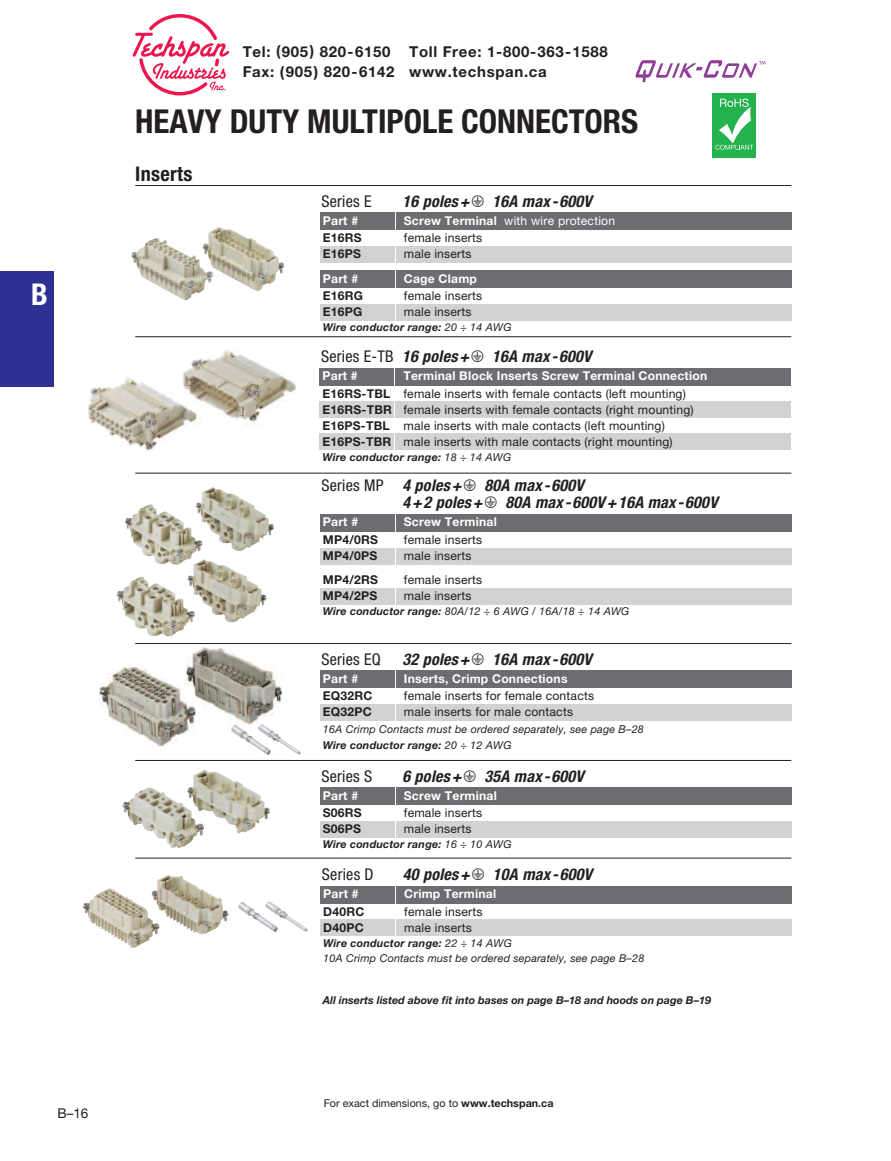
<style>
.page{position:relative;width:891px;height:1161px;background:#fff}
.page>*{position:absolute;margin:0;border:0;box-sizing:border-box;transform-origin:0 0}
.t1{font:700 condensed 33px "Helvetica Neue LT Pro";color:#231f20}
.t2{font:700 condensed 30px "Helvetica Neue LT Pro";color:#fff}
.t3{font:700 condensed 20.25px "Helvetica Neue LT Pro";letter-spacing:.015em;color:#231f20}
.t4{font:italic 700 condensed 16.2px/17.5px "Helvetica Neue LT Pro";letter-spacing:.015em;color:#231f20}
.t5{font:condensed 16.2px "Helvetica Neue LT Pro";letter-spacing:.015em;color:#231f20}
.t6{font:700 15px/20.2px "Helvetica Neue LT Pro";letter-spacing:.045em;color:#231f20}
.t7{font:13.5px "Helvetica Neue LT Pro";color:#231f20}
.t8{font:12.15px/16.2px "Helvetica Neue LT Pro";letter-spacing:.015em;color:#231f20}
.t9{font:700 12.15px "Helvetica Neue LT Pro";letter-spacing:.015em;color:#fff}
.t10{font:700 12.15px "Helvetica Neue LT Pro";letter-spacing:.015em;color:#231f20}
.t11{font:12.15px "Helvetica Neue LT Pro";letter-spacing:.015em;color:#fff}
.t12{font:italic 10.8px/16.2px "Helvetica Neue LT Pro";letter-spacing:.015em;color:#231f20}
.t13{font:italic 700 10.8px "Helvetica Neue LT Pro";letter-spacing:.015em;color:#231f20}
.t14{font:10.8px "Helvetica Neue LT Pro";color:#231f20}
.s1{font-family:"Ilme Simboli";font-weight:400;font-style:normal;font-stretch:normal}
.s2{font-weight:700}
.s3{font-weight:400}
.s4{font-weight:400;font-style:normal}
.s5{font-weight:700;color:#fff}
</style>
<div class="page">
<div style="left:713px;top:93px;width:43px;height:65px;background:#23b24b"></div>
<svg style="left:715px;top:99px;width:38px;height:51px"></svg>
<svg style="left:133px;top:14px;width:96px;height:81px"></svg>
<svg style="left:636px;top:60px;width:129px;height:22px"></svg>
<div style="left:0;top:271px;width:54px;height:116px;background:#2e3092"></div>
<div style="left:396px;top:213px;width:395px;height:17px;background:#6c6d70"></div>
<div style="left:320px;top:213px;width:74px;height:17px;background:#6c6d70"></div>
<div style="left:396px;top:246px;width:395px;height:16px;background:#d1d2d4"></div>
<div style="left:320px;top:246px;width:74px;height:16px;background:#d1d2d4"></div>
<div style="left:396px;top:271px;width:395px;height:17px;background:#6c6d70"></div>
<div style="left:320px;top:271px;width:74px;height:17px;background:#6c6d70"></div>
<div style="left:396px;top:304px;width:395px;height:17px;background:#d1d2d4"></div>
<div style="left:320px;top:304px;width:74px;height:17px;background:#d1d2d4"></div>
<img style="left:131px;top:227px;width:137px;height:73px">
<div style="left:396px;top:787px;width:395px;height:18px;background:#6c6d70"></div>
<div style="left:320px;top:787px;width:74px;height:18px;background:#6c6d70"></div>
<div style="left:396px;top:821px;width:395px;height:16px;background:#d1d2d4"></div>
<div style="left:320px;top:821px;width:74px;height:16px;background:#d1d2d4"></div>
<img style="left:123px;top:787px;width:142px;height:61px">
<div style="left:396px;top:514px;width:395px;height:18px;background:#6c6d70"></div>
<div style="left:320px;top:514px;width:74px;height:18px;background:#6c6d70"></div>
<div style="left:396px;top:548px;width:395px;height:16px;background:#d1d2d4"></div>
<div style="left:320px;top:548px;width:74px;height:16px;background:#d1d2d4"></div>
<div style="left:396px;top:588px;width:395px;height:17px;background:#d1d2d4"></div>
<div style="left:320px;top:588px;width:74px;height:17px;background:#d1d2d4"></div>
<img style="left:125px;top:504px;width:124px;height:61px">
<img style="left:117px;top:577px;width:128px;height:59px">
<hr style="left:135px;top:336px;width:656px;height:1px;background:#231f20">
<hr style="left:135px;top:473px;width:656px;height:1px;background:#231f20">
<hr style="left:135px;top:760px;width:656px;height:1px;background:#231f20">
<div style="left:396px;top:671px;width:395px;height:17px;background:#6c6d70"></div>
<div style="left:320px;top:671px;width:74px;height:17px;background:#6c6d70"></div>
<div style="left:396px;top:704px;width:395px;height:16px;background:#d1d2d4"></div>
<div style="left:320px;top:704px;width:74px;height:16px;background:#d1d2d4"></div>
<img style="left:100px;top:647px;width:182px;height:99px">
<hr style="left:135px;top:643px;width:656px;height:1px;background:#231f20">
<hr style="left:135px;top:858px;width:656px;height:1px;background:#231f20">
<hr style="left:135px;top:185px;width:656px;height:1px;background:#231f20">
<img style="left:88px;top:350px;width:208px;height:100px">
<div style="left:395px;top:368px;width:396px;height:18px;background:#6c6d70"></div>
<div style="left:320px;top:368px;width:74px;height:18px;background:#6c6d70"></div>
<div style="left:395px;top:402px;width:396px;height:16px;background:#d1d2d4"></div>
<div style="left:320px;top:402px;width:74px;height:16px;background:#d1d2d4"></div>
<div style="left:395px;top:433px;width:396px;height:17px;background:#d1d2d4"></div>
<div style="left:320px;top:433px;width:74px;height:17px;background:#d1d2d4"></div>
<div style="left:396px;top:886px;width:396px;height:18px;background:#6c6d70"></div>
<div style="left:321px;top:886px;width:74px;height:18px;background:#6c6d70"></div>
<div style="left:396px;top:920px;width:396px;height:16px;background:#d1d2d4"></div>
<div style="left:321px;top:920px;width:74px;height:16px;background:#d1d2d4"></div>
<img style="left:83px;top:875px;width:139px;height:73px">
<img style="left:238px;top:901px;width:70px;height:31px">
<img style="left:231px;top:724px;width:70px;height:31px">
<h2 class="t2" style="left:31px;top:283px;width:18px">B</h2>
<p class="t7" style="left:57px;top:1109px;width:33px">B–16</p>
<p class="t6" style="left:243px;top:43px;width:367px">Tel: (905) 820-6150 Toll Free: 1-800-363-1588<br>Fax: (905) 820-6142 www.techspan.ca</p>
<h1 class="t1" style="left:135px;top:110px;width:505px">HEAVY DUTY MULTIPOLE CONNECTORS</h1>
<h3 class="t3" style="left:135px;top:167px;width:59px">Inserts</h3>
<h3 class="t5" style="left:322px;top:195px;width:52px">Series E</h3>
<h3 class="t4" style="left:403px;top:193px;width:191px">16 poles+<span class="s1">M</span> 16A max-600V</h3>
<p class="t9" style="left:323px;top:216px;width:37px">Part #</p>
<p class="t11" style="left:404px;top:216px;width:213px"><span class="s2">Screw Terminal</span> with wire protection</p>
<p class="t10" style="left:323px;top:233px;width:40px">E16RS</p>
<p class="t8" style="left:404px;top:231px;width:80px">female inserts</p>
<p class="t10" style="left:323px;top:250px;width:40px">E16PS</p>
<p class="t8" style="left:404px;top:247px;width:69px">male inserts</p>
<p class="t9" style="left:323px;top:274px;width:37px">Part #</p>
<p class="t9" style="left:404px;top:274px;width:75px">Cage Clamp</p>
<p class="t10" style="left:323px;top:292px;width:42px">E16RG</p>
<p class="t8" style="left:404px;top:289px;width:80px">female inserts</p>
<p class="t10" style="left:323px;top:308px;width:41px">E16PG</p>
<p class="t8" style="left:404px;top:305px;width:69px">male inserts</p>
<p class="t13" style="left:323px;top:324px;width:190px">Wire conductor range: <span class="s3">20 ÷ 14 AWG</span></p>
<h3 class="t4" style="left:321px;top:349px;width:272px"><span class="s4">Series E-TB</span> 16 poles+<span class="s1">M</span> 16A max-600V</h3>
<p class="t9" style="left:323px;top:371px;width:37px">Part #</p>
<p class="t8" style="left:323px;top:368px;width:386px;line-height:17.5px;text-indent:81px"><span class="s5">Terminal Block Inserts Screw Terminal Connection<br></span><span class="s2">E16RS-TBL</span> female inserts with female contacts (left mounting)</p>
<p class="t8" style="left:323px;top:403px;width:373px"><span class="s2">E16RS-TBR</span> female inserts with female contacts (right mounting)<br><span class="s2">E16PS-TBL</span> male inserts with male contacts (left mounting)<br><span class="s2">E16PS-TBR</span> male inserts with male contacts (right mounting)</p>
<p class="t13" style="left:323px;top:454px;width:190px">Wire conductor range: <span class="s3">18 ÷ 14 AWG</span></p>
<h3 class="t4" style="left:403px;top:478px;width:317px;text-indent:-81px"><span class="s4">Series MP</span> 4 poles+<span class="s1">M</span> 80A max-600V<br>4+2 poles+<span class="s1">M</span> 80A max-600V+16A max-600V</h3>
<p class="t9" style="left:323px;top:518px;width:37px">Part #</p>
<p class="t9" style="left:404px;top:518px;width:95px">Screw Terminal</p>
<p class="t10" style="left:323px;top:535px;width:57px">MP4/0RS</p>
<p class="t8" style="left:404px;top:533px;width:80px">female inserts</p>
<p class="t10" style="left:323px;top:551px;width:56px">MP4/0PS</p>
<p class="t8" style="left:404px;top:549px;width:69px">male inserts</p>
<p class="t10" style="left:323px;top:576px;width:57px">MP4/2RS</p>
<p class="t8" style="left:404px;top:573px;width:80px">female inserts</p>
<p class="t10" style="left:323px;top:592px;width:56px">MP4/2PS</p>
<p class="t8" style="left:404px;top:589px;width:69px">male inserts</p>
<p class="t12" style="left:323px;top:605px;width:308px"><span class="s2">Wire conductor range:</span> 80A/12 ÷ 6 AWG / 16A/18 ÷ 14 AWG</p>
<h3 class="t5" style="left:322px;top:653px;width:61px">Series EQ</h3>
<h3 class="t4" style="left:403px;top:651px;width:191px">32 poles+<span class="s1">M</span> 16A max-600V</h3>
<p class="t9" style="left:323px;top:674px;width:37px">Part #</p>
<p class="t9" style="left:404px;top:674px;width:165px">Inserts, Crimp Connections</p>
<p class="t10" style="left:323px;top:691px;width:51px">EQ32RC</p>
<p class="t8" style="left:404px;top:689px;width:192px">female inserts for female contacts</p>
<p class="t10" style="left:323px;top:708px;width:50px">EQ32PC</p>
<p class="t8" style="left:404px;top:705px;width:171px">male inserts for male contacts</p>
<p class="t12" style="left:323px;top:722px;width:323px">16A Crimp Contacts must be ordered separately, see page B–28<br><span class="s2">Wire conductor range:</span> 20 ÷ 12 AWG</p>
<h3 class="t5" style="left:322px;top:770px;width:52px">Series S</h3>
<h3 class="t4" style="left:403px;top:768px;width:183px">6 poles+<span class="s1">M</span> 35A max-600V</h3>
<p class="t9" style="left:323px;top:791px;width:37px">Part #</p>
<p class="t9" style="left:404px;top:791px;width:95px">Screw Terminal</p>
<p class="t10" style="left:323px;top:808px;width:40px">S06RS</p>
<p class="t8" style="left:404px;top:806px;width:80px">female inserts</p>
<p class="t10" style="left:323px;top:825px;width:40px">S06PS</p>
<p class="t8" style="left:404px;top:822px;width:69px">male inserts</p>
<p class="t13" style="left:323px;top:841px;width:190px">Wire conductor range: <span class="s3">16 ÷ 10 AWG</span></p>
<h3 class="t5" style="left:322px;top:868px;width:53px">Series D</h3>
<h3 class="t4" style="left:403px;top:867px;width:191px">40 poles+<span class="s1">M</span> 10A max-600V</h3>
<p class="t9" style="left:323px;top:889px;width:37px">Part #</p>
<p class="t9" style="left:404px;top:889px;width:93px">Crimp Terminal</p>
<p class="t10" style="left:323px;top:907px;width:43px">D40RC</p>
<p class="t8" style="left:404px;top:904px;width:80px">female inserts</p>
<p class="t10" style="left:323px;top:923px;width:42px">D40PC</p>
<p class="t8" style="left:404px;top:921px;width:69px">male inserts</p>
<p class="t12" style="left:323px;top:936px;width:323px;line-height:15px"><span class="s2">Wire conductor range:</span> 22 ÷ 14 AWG<br>10A Crimp Contacts must be ordered separately, see page B–28</p>
<p class="t13" style="left:323px;top:997px;width:390px">All inserts listed above fit into bases on page B–18 and hoods on page B–19</p>
<p class="t14" style="left:324px;top:1099px;width:232px">For exact dimensions, go to <span class="s2">www.techspan.ca</span></p>
</div>
